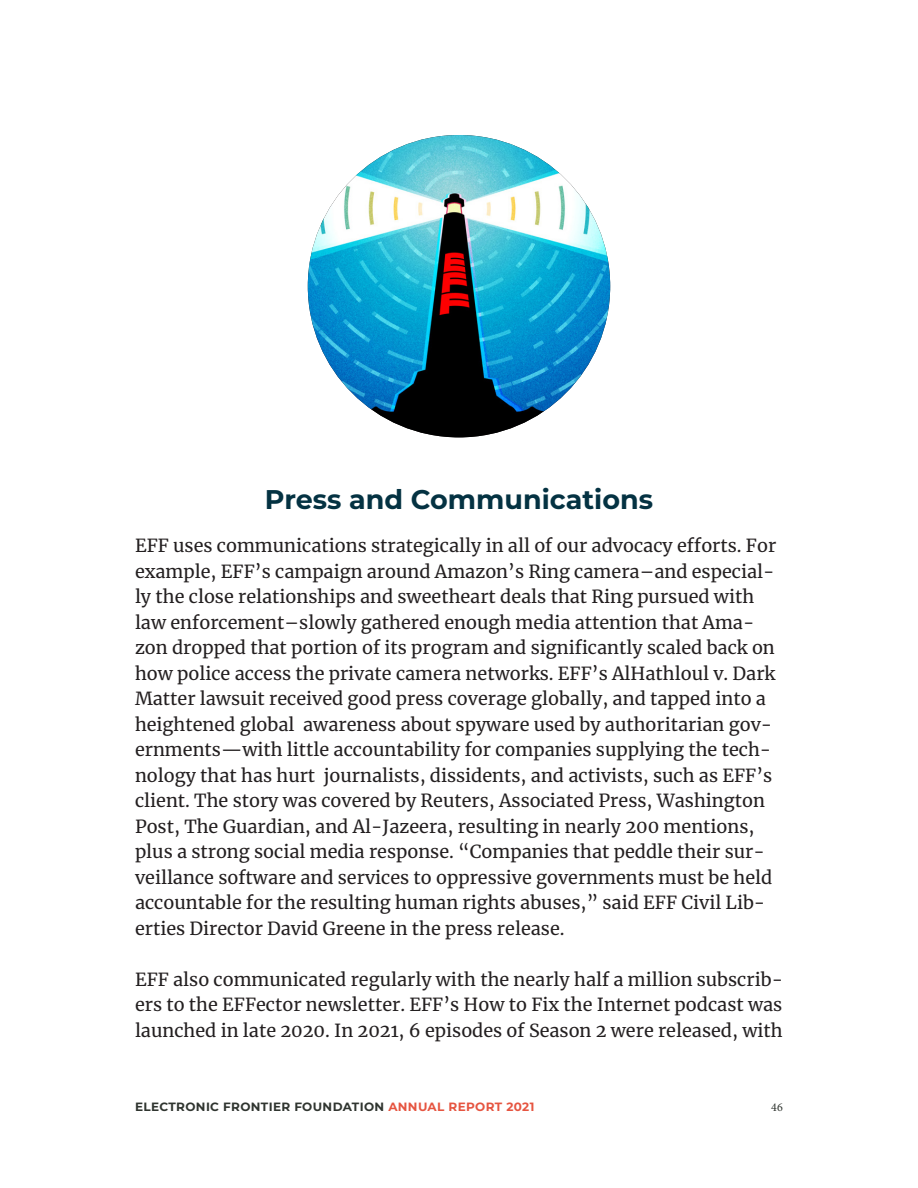
<style>
.page{position:relative;width:918px;height:1188px;background:#fff}
.page>*{position:absolute;margin:0;border:0;box-sizing:border-box;transform-origin:0 0}
.ISSUES_Head_2{font:100 27px "Montserrat";color:#043242}
.BODY1{font:18px/25.5px "Merriweather";color:#231f20}
.t1{font:100 12px "Montserrat";letter-spacing:.03em;color:#303530}
.t2{font:12px "Minion Pro";color:#303530}
.s1{color:#e65541}
</style>
<div class="page">
<img style="left:308px;top:135px;width:302px;height:302px;border-radius:151px">
<p class="ISSUES_Head_2" style="left:265px;top:481px;width:390px">Press and Communications</p>
<p class="BODY1" style="left:135px;top:532px;width:643px">EFF uses communications strategically in all of our advocacy efforts. For example, EFF’s campaign around Amazon’s Ring camera–and especial&shy;ly the close relationships and sweetheart deals that Ring pursued with law enforcement–slowly gathered enough media attention that Ama&shy;zon dropped that portion of its program and significantly scaled back on how police access the private camera networks. EFF’s AlHathloul v. Dark Matter lawsuit received good press coverage globally, and tapped into a heightened global awareness about spyware used by authoritarian gov&shy;ernments—with little accountability for companies supplying the tech&shy;nology that has hurt journalists, dissidents, and activists, such as EFF’s client. The story was covered by Reuters, Associated Press, Washington Post, The Guardian, and Al-Jazeera, resulting in nearly 200 mentions, plus a strong social media response. “Companies that peddle their sur&shy;veillance software and services to oppressive governments must be held accountable for the resulting human rights abuses,” said EFF Civil Lib&shy;erties Director David Greene in the press release.</p>
<p class="BODY1" style="left:135px;top:966px;width:650px;text-align:justify">EFF also communicated regularly with the nearly half a million subscrib&shy;ers to the EFFector newsletter. EFF’s How to Fix the Internet podcast was launched in late 2020. In 2021, 6 episodes of Season 2 were released, with</p>
<p class="t1" style="left:135px;top:1099px;width:401px">ELECTRONIC FRONTIER FOUNDATION <span class="s1">ANNUAL REPORT 2021</span></p>
<p class="t2" style="left:771px;top:1099px;width:13px">46</p>
</div>
